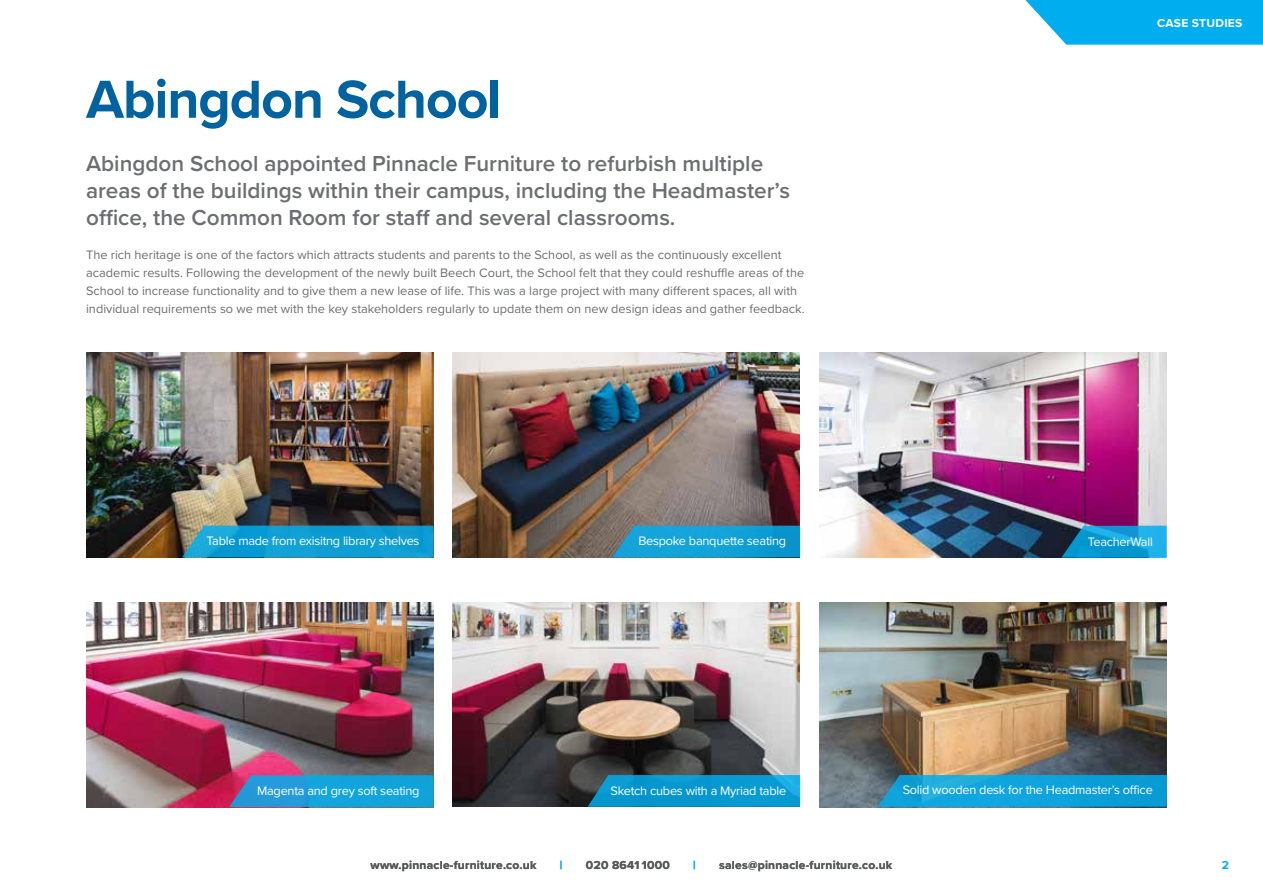
<style>
.page{position:relative;width:1263px;height:893px;background:#fff}
.page>*{position:absolute;margin:0;border:0;box-sizing:border-box;transform-origin:0 0}
.t1{font:700 55.5px "Proxima Nova";letter-spacing:-.02em;color:#00629f}
.t2{font:600 22.5px/27px "Proxima Nova";color:#6d6e71}
.t3{font:12.75px/18px "Proxima Nova";color:#6d6e71}
.t4{font:12.75px "Proxima Nova";letter-spacing:-.02em;color:#fff}
.t5{font:700 12px "Proxima Nova";letter-spacing:.02em;color:#58595b}
.t6{font:700 12px "Proxima Nova";letter-spacing:.02em;color:#fff}
.t7{font:700 12px "Proxima Nova";color:#00aeef}
</style>
<div class="page">
<svg style="left:1025px;top:0;width:238px;height:45px;background:#18b5f0"></svg>
<img style="left:453px;top:353px;width:347px;height:204px">
<img style="left:819px;top:353px;width:347px;height:204px">
<img style="left:86px;top:353px;width:347px;height:204px">
<img style="left:86px;top:603px;width:347px;height:204px">
<img style="left:819px;top:603px;width:347px;height:204px">
<img style="left:453px;top:603px;width:347px;height:204px">
<svg style="left:612px;top:525px;width:188px;height:32px;background:#189bcd"></svg>
<svg style="left:959px;top:526px;width:207px;height:32px;background:#176c96"></svg>
<svg style="left:218px;top:775px;width:215px;height:32px;background:#2a92cb"></svg>
<svg style="left:564px;top:775px;width:236px;height:32px;background:#0e8ab9"></svg>
<svg style="left:878px;top:775px;width:289px;height:32px;background:#129fd5"></svg>
<svg style="left:167px;top:526px;width:266px;height:31px;background:#1696c4"></svg>
<h1 class="t1" style="left:86px;top:58px;width:417px">Abingdon School</h1>
<h2 class="t2" style="left:86px;top:149px;width:705px">Abingdon School appointed Pinnacle Furniture to refurbish multiple areas of the buildings within their campus, including the Headmaster’s office, the Common Room for staff and several classrooms.</h2>
<p class="t3" style="left:86px;top:245px;width:720px">The rich heritage is one of the factors which attracts students and parents to the School, as well as the continuously excellent academic results. Following the development of the newly built Beech Court, the School felt that they could reshuffle areas of the School to increase functionality and to give them a new lease of life. This was a large project with many different spaces, all with individual requirements so we met with the key stakeholders regularly to update them on new design ideas and gather feedback.</p>
<p class="t6" style="left:1157px;top:14px;width:87px">CASE STUDIES</p>
<p class="t4" style="left:206px;top:532px;width:215px">Table made from exisitng library shelves</p>
<p class="t4" style="left:191px;top:532px;width:225px">Sculpt screens creating private study area</p>
<p class="t4" style="left:687px;top:532px;width:101px">Large social space</p>
<p class="t4" style="left:638px;top:532px;width:149px">Bespoke banquette seating</p>
<p class="t4" style="left:1088px;top:533px;width:67px">TeacherWall</p>
<p class="t4" style="left:257px;top:781px;width:164px">Magenta and grey soft seating</p>
<p class="t4" style="left:611px;top:781px;width:177px">Sketch cubes with a Myriad table</p>
<p class="t4" style="left:903px;top:780px;width:252px">Solid wooden desk for the Headmaster’s office</p>
<p class="t4" style="left:244px;top:781px;width:177px">Illustrat chairs in several colours</p>
<p class="t4" style="left:590px;top:781px;width:197px">Fitted benching and Ergoflex seating</p>
<p class="t4" style="left:971px;top:781px;width:176px">Bespoke veneer conference tabl</p>
<p class="t5" style="left:371px;top:856px;width:167px">www.pinnacle-furniture.co.uk</p>
<p class="t7" style="left:560px;top:856px;width:4px">|</p>
<p class="t5" style="left:586px;top:856px;width:85px">020 8641 1000</p>
<p class="t7" style="left:693px;top:856px;width:4px">|</p>
<p class="t5" style="left:719px;top:856px;width:175px">sales@pinnacle-furniture.co.uk</p>
<p class="t7" style="left:1222px;top:856px;width:9px">2</p>
</div>
